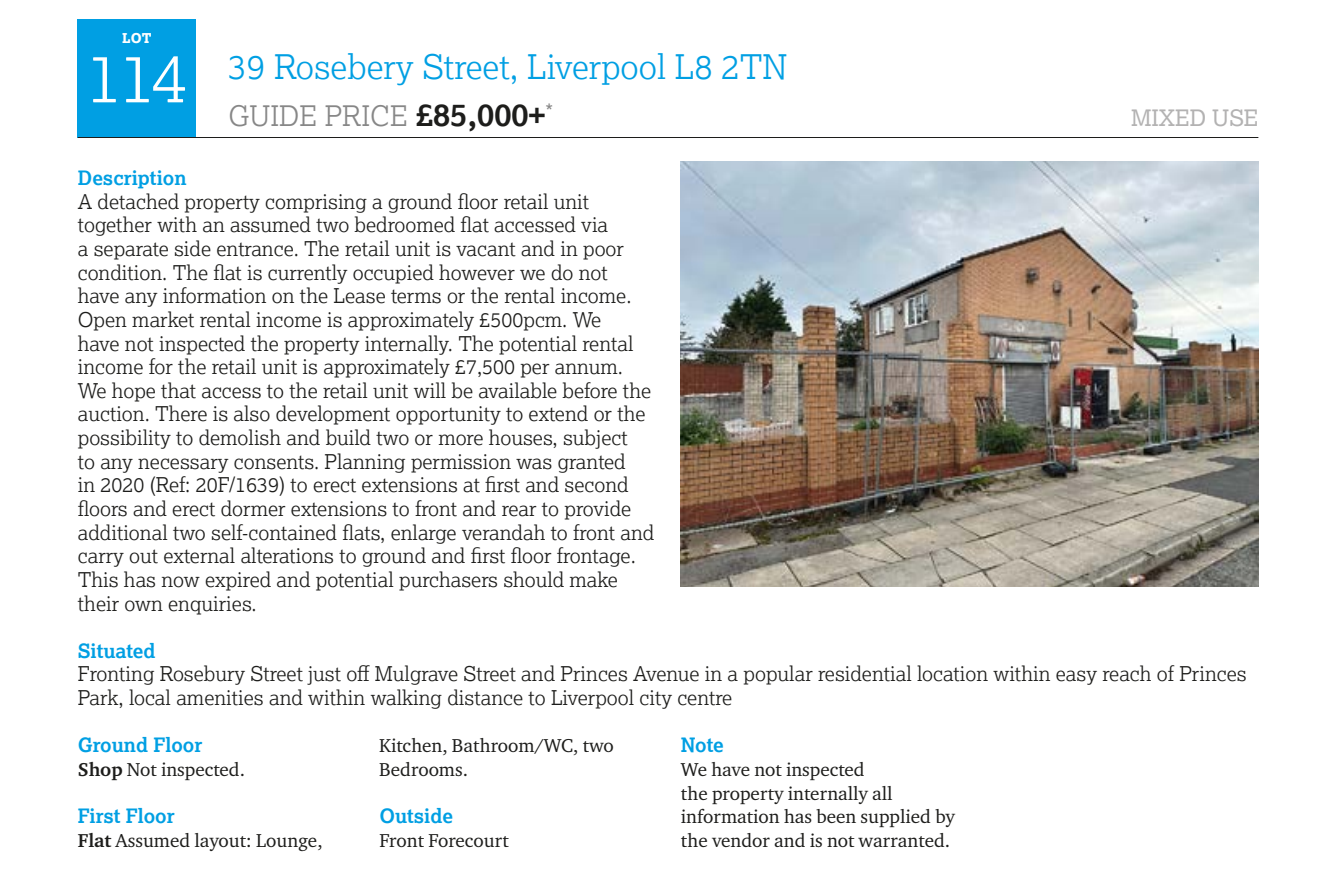
<style>
.page{position:relative;width:1338px;height:890px;background:#fff}
.page>*{position:absolute;margin:0;border:0;box-sizing:border-box;transform-origin:0 0}
.t1{font:300 67.5px "Lexia";color:#fff}
.t2{font:300 33.75px "Lexia";color:#009fe3}
.t3{font:300 28.12px "Lexia";color:#878787}
.t4{font:22.5px "Lexia";color:#b3b2b2}
.t5{font:300 20.25px/23.6px "Lexia";color:#1d1d1b}
.t6{font:700 19.8px "Lexia";color:#009fe3}
.t7{font:19.12px/23.6px "Charter ITC Pro";color:#1d1d1b}
.t8{font:800 13.5px "Lexia";color:#fff}
.s1{font-weight:700;font-size:31.5px;color:#1d1d1b}
.s2{font-weight:700}
</style>
<div class="page">
<div style="left:78px;top:20px;width:118px;height:118px;background:#009fe3"></div>
<hr style="left:78px;top:137px;width:1180px;height:1px;background:#1d1d1b">
<img style="left:680px;top:161px;width:578px;height:426px">
<p class="t8" style="left:122px;top:30px;width:31px">LOT</p>
<h1 class="t1" style="left:86px;top:35px;width:103px">114</h1>
<h2 class="t2" style="left:228px;top:45px;width:560px">39 Rosebery Street, Liverpool L8 2TN</h2>
<h3 class="t3" style="left:228px;top:98px;width:326px">GUIDE PRICE <span class="s1">£85,000+</span><sup>*</sup></h3>
<p class="t4" style="left:1130px;top:104px;width:129px">MIXED USE</p>
<p class="t6" style="left:78px;top:165px;width:110px">Description</p>
<p class="t5" style="left:78px;top:189px;width:578px">A detached property comprising a ground floor retail unit together with an assumed two bedroomed flat accessed via<br>a separate side entrance. The retail unit is vacant and in poor condition. The flat is currently occupied however we do not have any information on the Lease terms or the rental income.<br>Open market rental income is approximately £500pcm. We<br>have not inspected the property internally. The potential rental income for the retail unit is approximately £7,500 per annum.<br>We hope that access to the retail unit will be available before the auction. There is also development opportunity to extend or the possibility to demolish and build two or more houses, subject<br>to any necessary consents. Planning permission was granted<br>in 2020 (Ref: 20F/1639) to erect extensions at first and second floors and erect dormer extensions to front and rear to provide additional two self-contained flats, enlarge verandah to front and carry out external alterations to ground and first floor frontage.<br>This has now expired and potential purchasers should make their own enquiries.</p>
<p class="t6" style="left:78px;top:638px;width:79px">Situated</p>
<p class="t5" style="left:78px;top:661px;width:1170px">Fronting Rosebury Street just off Mulgrave Street and Princes Avenue in a popular residential location within easy reach of Princes<br>Park, local amenities and within walking distance to Liverpool city centre</p>
<p class="t6" style="left:78px;top:732px;width:126px">Ground Floor</p>
<p class="t7" style="left:78px;top:757px;width:169px"><span class="s2">Shop</span> Not inspected.</p>
<p class="t6" style="left:78px;top:803px;width:98px">First Floor</p>
<p class="t7" style="left:78px;top:828px;width:246px"><span class="s2">Flat</span> Assumed layout: Lounge,</p>
<p class="t6" style="left:680px;top:732px;width:44px">Note</p>
<p class="t7" style="left:680px;top:757px;width:275px">We have not inspected<br>the property internally all information has been supplied by the vendor and is not warranted.</p>
<p class="t7" style="left:379px;top:733px;width:236px">Kitchen, Bathroom/WC, two<br>Bedrooms.</p>
<p class="t6" style="left:379px;top:803px;width:75px">Outside</p>
<p class="t7" style="left:379px;top:828px;width:131px">Front Forecourt</p>
</div>
